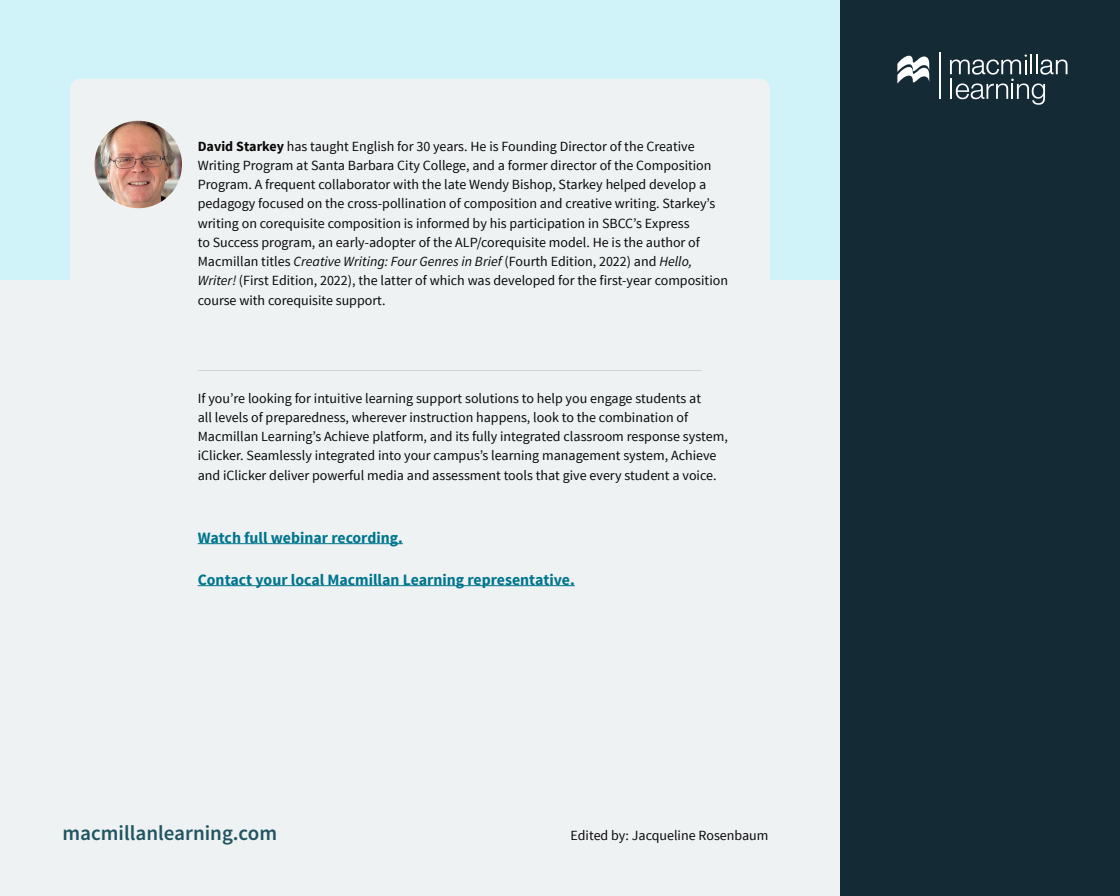
<style>
.page{position:relative;width:1120px;height:896px;background:#fff}
.page>*{position:absolute;margin:0;border:0;box-sizing:border-box;transform-origin:0 0}
.t1{font:600 21px "Source Sans Pro";color:#205460}
.t2{font:700 15.75px "Source Sans Pro";color:#00758e}
.p_line{font:14px/19.2px "Source Sans Pro";color:#080808}
.s1{font-weight:700}
.s2{font-style:italic}
</style>
<div class="page">
<div style="left:0;top:0;width:840px;height:896px;background:#eef2f3"></div>
<div style="left:0;top:0;width:840px;height:280px;background:#cff3f9"></div>
<div style="left:840px;top:0;width:280px;height:896px;background:#142a35"></div>
<svg style="left:897px;top:55px;width:32px;height:29px"></svg>
<hr style="left:939px;top:52px;width:1px;height:47px;background:#fff">
<svg style="left:950px;top:54px;width:117px;height:51px"></svg>
<div style="left:70px;top:79px;width:700px;height:730px;background:#eef2f3;border-radius:10px"></div>
<hr style="left:198px;top:370px;width:503px;height:1px;background:#d0d4d7">
<hr style="left:198px;top:543px;width:205px;height:1px;background:#00758e">
<hr style="left:198px;top:585px;width:377px;height:1px;background:#00758e">
<img style="left:94px;top:121px;width:88px;height:87px;border-radius:44px">
<p class="p_line" style="left:198px;top:136px;width:532px"><span class="s1">David Starkey</span> has taught English for 30 years. He is Founding Director of the Creative Writing Program at Santa Barbara City College, and a former director of the Composition Program. A frequent collaborator with the late Wendy Bishop, Starkey helped develop a pedagogy focused on the cross-pollination of composition and creative writing. Starkey’s writing on corequisite composition is informed by his participation in SBCC’s Express<br>to Success program, an early-adopter of the ALP/corequisite model. He is the author of Macmillan titles <span class="s2">Creative Writing: Four Genres in Brief</span> (Fourth Edition, 2022) and <span class="s2">Hello, Writer!</span> (First Edition, 2022), the latter of which was developed for the first-year composition course with corequisite support.</p>
<p class="p_line" style="left:198px;top:388px;width:532px">If you’re looking for intuitive learning support solutions to help you engage students at<br>all levels of preparedness, wherever instruction happens, look to the combination of Macmillan Learning’s Achieve platform, and its fully integrated classroom response system, iClicker. Seamlessly integrated into your campus’s learning management system, Achieve and iClicker deliver powerful media and assessment tools that give every student a voice.</p>
<p class="t2" style="left:198px;top:527px;width:207px">Watch full webinar recording.</p>
<p class="t2" style="left:198px;top:569px;width:379px">Contact your local Macmillan Learning representative.</p>
<p class="t1" style="left:62px;top:820px;width:216px">macmillanlearning.com</p>
<p class="p_line" style="left:570px;top:826px;width:199px">Edited by: Jacqueline Rosenbaum</p>
</div>
